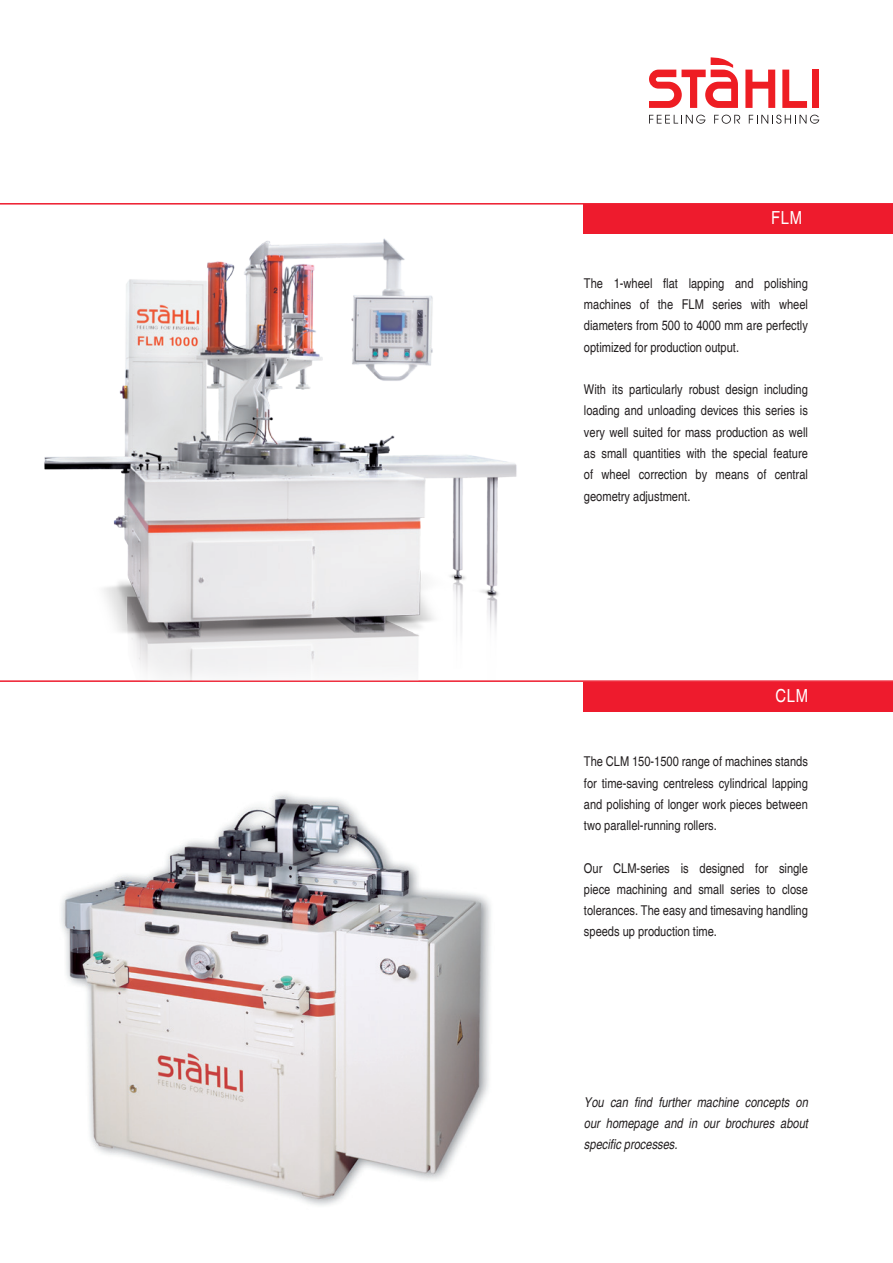
<style>
.page{position:relative;width:893px;height:1263px;background:#fff}
.page>*{position:absolute;margin:0;border:0;box-sizing:border-box;transform-origin:0 0}
.t1{font:condensed 18px "Helvetica";letter-spacing:.04em;color:#fff}
.t2{font:condensed 13.5px/21.3px "Helvetica";color:#231f20;text-align:justify}
.t3{font:italic condensed 13.5px/21.3px "Helvetica";color:#231f20;text-align:justify}
</style>
<div class="page">
<hr style="left:0;top:680px;width:893px;height:2px;background:#ee1b2d">
<hr style="left:0;top:203px;width:893px;height:2px;background:#ee1b2d">
<div style="left:584px;top:204px;width:309px;height:30px;background:#ee1b2d"></div>
<div style="left:584px;top:682px;width:309px;height:30px;background:#ee1b2d"></div>
<img style="left:44px;top:238px;width:473px;height:442px">
<img style="left:61px;top:794px;width:430px;height:412px">
<svg style="left:745px;top:70px;width:30px;height:38px"></svg>
<svg style="left:782px;top:70px;width:25px;height:38px"></svg>
<div style="left:812px;top:70px;width:7px;height:38px;background:#ee1d23"></div>
<svg style="left:649px;top:57px;width:89px;height:51px"></svg>
<svg style="left:649px;top:115px;width:56px;height:9px"></svg>
<svg style="left:714px;top:115px;width:26px;height:9px"></svg>
<svg style="left:749px;top:115px;width:70px;height:9px"></svg>
<h1 class="t1" style="left:771px;top:207px;width:32px">FLM</h1>
<p class="t2" style="left:584px;top:273px;width:225px">The 1-wheel flat lapping and polishing machines of the FLM series with wheel diameters from 500 to 4000 mm are perfectly optimized for production output.</p>
<p class="t2" style="left:584px;top:379px;width:225px">With its particularly robust design including loading and unloading devices this series is very well suited for mass production as well as small quantities with the special feature of wheel correction by means of central geometry adjustment.</p>
<h1 class="t1" style="left:775px;top:685px;width:34px">CLM</h1>
<p class="t2" style="left:584px;top:751px;width:225px">The CLM 150-1500 range of machines stands for time-saving centreless cylindrical lapping and polishing of longer work pieces between two parallel-running rollers.</p>
<p class="t2" style="left:584px;top:857px;width:225px">Our CLM-series is designed for single piece machining and small series to close tolerances. The easy and timesaving handling speeds up production time.</p>
<p class="t3" style="left:584px;top:1091px;width:225px">You can find further machine concepts on our homepage and in our brochures about specific processes.</p>
</div>
